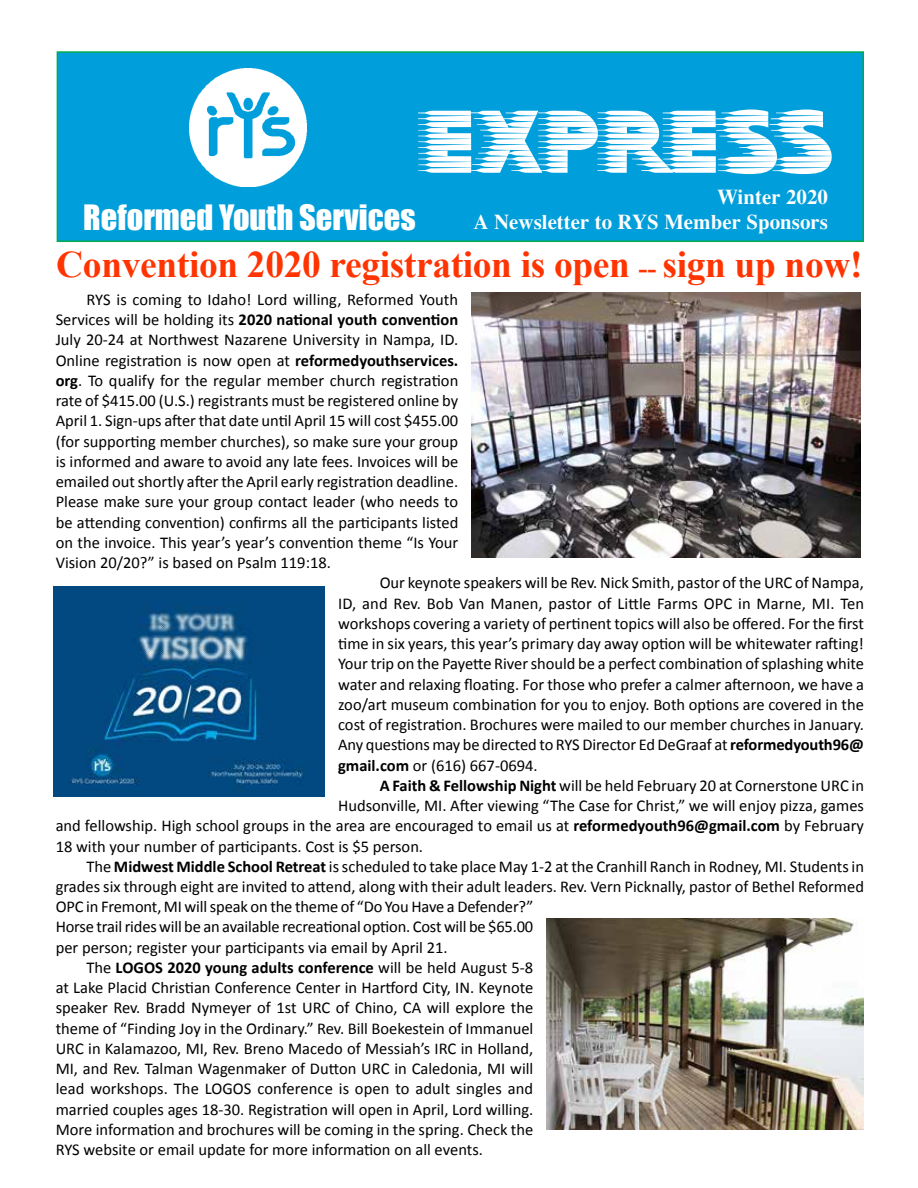
<style>
.page{position:relative;width:918px;height:1188px;background:#fff}
.page>*{position:absolute;margin:0;border:0;box-sizing:border-box;transform-origin:0 0}
.t1{font:italic 93px "Slipstream Plain";color:#fff}
.t2{font:700 37.5px "Times New Roman";letter-spacing:-.01em;color:#ff3400}
.t3{font:32.1px "Impact";color:#fff}
.t4{font:700 21px/25.2px "Times";color:#fff;text-align:right}
.t5{font:16.5px "Calibri";color:#000}
.t6{font:700 16.5px "Calibri";color:#000}
.s1{font-size:27px}
.s2{font-weight:400}
.s3{font-weight:700}
</style>
<div class="page">
<img style="left:547px;top:918px;width:317px;height:211px">
<img style="left:472px;top:292px;width:389px;height:265px">
<div style="left:57px;top:51px;width:807px;height:191px;background:#009fdb;border:2px solid #00aa4f"></div>
<img style="left:189px;top:69px;width:119px;height:117px">
<img style="left:53px;top:587px;width:272px;height:209px">
<h1 class="t1" style="left:419px;top:90px;width:482px">EXPRESS</h1>
<p class="t4" style="left:474px;top:184px;width:356px">Winter 2020<br>A Newsletter to RYS Member Sponsors</p>
<h2 class="t2" style="left:56px;top:243px;width:808px">Convention 2020 registration is open <span class="s1">--</span> sign up now!</h2>
<h3 class="t3" style="left:83px;top:198px;width:334px">Reformed Youth Services</h3>
<p class="t5" style="left:86px;top:289px;width:373px">RYS is coming to Idaho! Lord willing, Reformed Youth</p>
<p class="t6" style="left:56px;top:309px;width:404px"><span class="s2">Services will be holding its</span> 2020 national youth convention</p>
<p class="t5" style="left:56px;top:330px;width:404px">July 20-24 at Northwest Nazarene University in Nampa, ID.</p>
<p class="t5" style="left:56px;top:350px;width:404px">Online registration is now open at <span class="s3">reformedyouthservices.</span></p>
<p class="t5" style="left:56px;top:370px;width:404px"><span class="s3">org</span>. To qualify for the regular member church registration</p>
<p class="t5" style="left:56px;top:390px;width:404px">rate of $415.00 (U.S.) registrants must be registered online by</p>
<p class="t5" style="left:56px;top:411px;width:404px">April 1. Sign-ups after that date until April 15 will cost $455.00</p>
<p class="t5" style="left:56px;top:431px;width:404px">(for supporting member churches), so make sure your group</p>
<p class="t5" style="left:56px;top:451px;width:404px">is informed and aware to avoid any late fees. Invoices will be</p>
<p class="t5" style="left:56px;top:471px;width:404px">emailed out shortly after the April early registration deadline.</p>
<p class="t5" style="left:56px;top:492px;width:404px">Please make sure your group contact leader (who needs to</p>
<p class="t5" style="left:56px;top:512px;width:404px">be attending convention) confirms all the participants listed</p>
<p class="t5" style="left:56px;top:532px;width:404px">on the invoice. This year’s year’s convention theme “Is Your</p>
<p class="t5" style="left:56px;top:552px;width:277px">Vision 20/20?” is based on Psalm 119:18.</p>
<p class="t5" style="left:380px;top:573px;width:486px">Our keynote speakers will be Rev. Nick Smith, pastor of the URC of Nampa,</p>
<p class="t5" style="left:338px;top:593px;width:527px">ID, and Rev. Bob Van Manen, pastor of Little Farms OPC in Marne, MI. Ten</p>
<p class="t5" style="left:338px;top:613px;width:527px">workshops covering a variety of pertinent topics will also be offered. For the first</p>
<p class="t5" style="left:338px;top:633px;width:527px">time in six years, this year’s primary day away option will be whitewater rafting!</p>
<p class="t5" style="left:338px;top:654px;width:527px">Your trip on the Payette River should be a perfect combination of splashing white</p>
<p class="t5" style="left:338px;top:674px;width:527px">water and relaxing floating. For those who prefer a calmer afternoon, we have a</p>
<p class="t5" style="left:338px;top:694px;width:527px">zoo/art museum combination for you to enjoy. Both options are covered in the</p>
<p class="t5" style="left:338px;top:714px;width:527px">cost of registration. Brochures were mailed to our member churches in January.</p>
<p class="t5" style="left:338px;top:735px;width:527px">Any questions may be directed to RYS Director Ed DeGraaf at <span class="s3">reformedyouth96@</span></p>
<p class="t5" style="left:338px;top:755px;width:201px"><span class="s3">gmail.com</span> or (616) 667-0694.</p>
<p class="t5" style="left:380px;top:775px;width:486px"><span class="s3">A Faith &amp; Fellowship Night</span> will be held February 20 at Cornerstone URC in</p>
<p class="t5" style="left:338px;top:795px;width:527px">Hudsonville, MI. After viewing “The Case for Christ,” we will enjoy pizza, games</p>
<p class="t5" style="left:56px;top:816px;width:810px">and fellowship. High school groups in the area are encouraged to email us at <span class="s3">reformedyouth96@gmail.com</span> by February</p>
<p class="t5" style="left:56px;top:836px;width:369px">18 with your number of participants. Cost is $5 person.</p>
<p class="t5" style="left:86px;top:856px;width:779px">The <span class="s3">Midwest Middle School Retreat</span> is scheduled to take place May 1-2 at the Cranhill Ranch in Rodney, MI. Students in</p>
<p class="t5" style="left:56px;top:876px;width:810px">grades six through eight are invited to attend, along with their adult leaders. Rev. Vern Picknally, pastor of Bethel Reformed</p>
<p class="t5" style="left:56px;top:897px;width:479px">OPC in Fremont, MI will speak on the theme of “Do You Have a Defender?”</p>
<p class="t5" style="left:56px;top:917px;width:479px">Horse trail rides will be an available recreational option. Cost will be $65.00</p>
<p class="t5" style="left:56px;top:937px;width:393px">per person; register your participants via email by April 21.</p>
<p class="t6" style="left:86px;top:957px;width:448px"><span class="s2">The</span> LOGOS 2020 young adults conference <span class="s2">will be held August 5-8</span></p>
<p class="t5" style="left:56px;top:978px;width:479px">at Lake Placid Christian Conference Center in Hartford City, IN. Keynote</p>
<p class="t5" style="left:56px;top:998px;width:479px">speaker Rev. Bradd Nymeyer of 1st URC of Chino, CA will explore the</p>
<p class="t5" style="left:56px;top:1018px;width:479px">theme of “Finding Joy in the Ordinary.” Rev. Bill Boekestein of Immanuel</p>
<p class="t5" style="left:56px;top:1038px;width:479px">URC in Kalamazoo, MI, Rev. Breno Macedo of Messiah’s IRC in Holland,</p>
<p class="t5" style="left:56px;top:1058px;width:479px">MI, and Rev. Talman Wagenmaker of Dutton URC in Caledonia, MI will</p>
<p class="t5" style="left:56px;top:1079px;width:479px">lead workshops. The LOGOS conference is open to adult singles and</p>
<p class="t5" style="left:56px;top:1099px;width:479px">married couples ages 18-30. Registration will open in April, Lord willing.</p>
<p class="t5" style="left:56px;top:1119px;width:479px">More information and brochures will be coming in the spring. Check the</p>
<p class="t5" style="left:56px;top:1139px;width:429px">RYS website or email update for more information on all events.</p>
</div>
